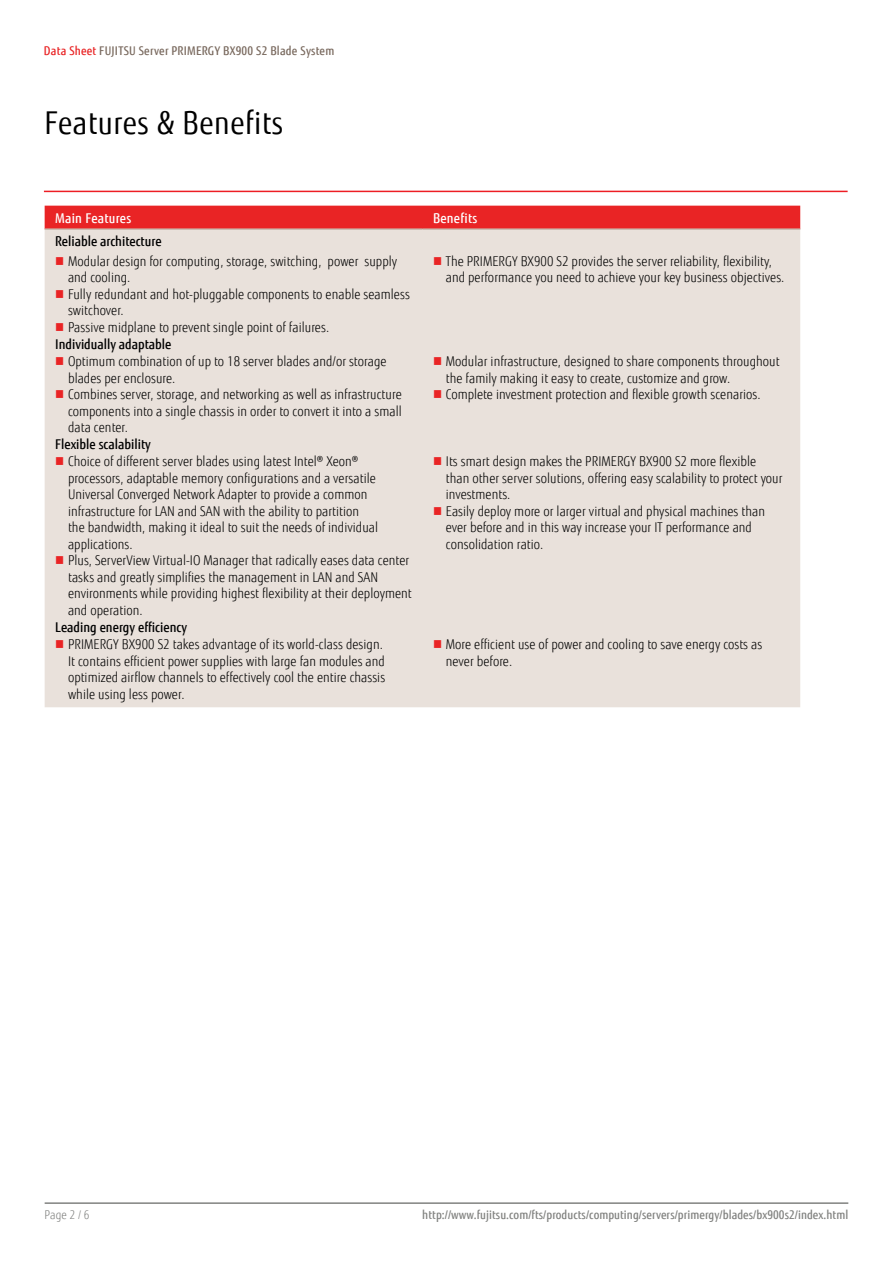
<style>
.page{position:relative;width:893px;height:1263px;background:#fff}
.page>*{position:absolute;margin:0;border:0;box-sizing:border-box;transform-origin:0 0}
.t1{font:31.5px "Fujitsu Sans";letter-spacing:.02em;color:#000;scale:.9 1}
.t2{font:300 13.5px/16.5px "Fujitsu Sans";letter-spacing:.005em;color:#000;scale:.9 1}
.t3{font:500 13.5px "Fujitsu Sans";color:#000;scale:.9 1}
.t4{font:500 13.5px "Fujitsu Sans";letter-spacing:.02em;color:#fff;scale:.9 1}
.t5{font:500 12px "Fujitsu Sans";letter-spacing:.005em;color:#818280;scale:.9 1}
.t6{font:500 12px "Fujitsu Sans";letter-spacing:.02em;color:#79695e;scale:.9 1}
.t7{font:300 12px "Fujitsu Sans";color:#818280;scale:.9 1}
.s1{color:#e92425}
</style>
<div class="page">
<hr style="left:45px;top:1202px;width:803px;height:2px;background:#818280">
<div style="left:45px;top:206px;width:755px;height:22px;background:#e92425"></div>
<div style="left:45px;top:230px;width:755px;height:477px;background:#e9e1db"></div>
<hr style="left:45px;top:228px;width:377px;height:2px;background:#c9bbb0">
<hr style="left:422px;top:228px;width:378px;height:2px;background:#c9bbb0">
<hr style="left:44px;top:191px;width:804px;height:1px;background:#ed1d24">
<svg style="left:56px;top:257px;width:7px;height:8px"></svg>
<svg style="left:56px;top:290px;width:7px;height:8px"></svg>
<svg style="left:56px;top:323px;width:7px;height:8px"></svg>
<svg style="left:434px;top:257px;width:7px;height:8px"></svg>
<svg style="left:56px;top:357px;width:7px;height:8px"></svg>
<svg style="left:56px;top:390px;width:7px;height:8px"></svg>
<svg style="left:434px;top:357px;width:7px;height:8px"></svg>
<svg style="left:434px;top:390px;width:7px;height:8px"></svg>
<svg style="left:56px;top:457px;width:7px;height:8px"></svg>
<svg style="left:56px;top:556px;width:7px;height:8px"></svg>
<svg style="left:434px;top:457px;width:7px;height:8px"></svg>
<svg style="left:434px;top:507px;width:7px;height:8px"></svg>
<svg style="left:56px;top:640px;width:7px;height:8px"></svg>
<svg style="left:434px;top:640px;width:7px;height:8px"></svg>
<p class="t6" style="left:44px;top:43px;width:324px"><span class="s1">Data Sheet</span> FUJITSU Server PRIMERGY BX900 S2 Blade System</p>
<h1 class="t1" style="left:45px;top:104px;width:267px">Features &amp; Benefits</h1>
<p class="t4" style="left:55px;top:210px;width:86px">Main Features</p>
<p class="t4" style="left:433px;top:210px;width:51px">Benefits</p>
<p class="t3" style="left:55px;top:233px;width:120px">Reliable architecture</p>
<p class="t2" style="left:68px;top:253px;width:381px">Modular design for computing, storage, switching, power supply and cooling.<br>Fully redundant and hot-pluggable components to enable seamless switchover.<br>Passive midplane to prevent single point of failures.</p>
<p class="t2" style="left:446px;top:253px;width:378px">The PRIMERGY BX900 S2 provides the server reliability, flexibility, and performance you need to achieve your key business objectives.</p>
<p class="t3" style="left:55px;top:336px;width:131px">Individually adaptable</p>
<p class="t2" style="left:68px;top:353px;width:372px">Optimum combination of up to 18 server blades and/or storage blades per enclosure.<br>Combines server, storage, and networking as well as infrastructure components into a single chassis in order to convert it into a small data center.</p>
<p class="t2" style="left:446px;top:353px;width:372px">Modular infrastructure, designed to share components throughout the family making it easy to create, customize and grow.<br>Complete investment protection and flexible growth scenarios.</p>
<p class="t3" style="left:55px;top:436px;width:108px">Flexible scalability</p>
<p class="t2" style="left:68px;top:453px;width:383px">Choice of different server blades using latest Intel® Xeon® processors, adaptable memory configurations and a versatile Universal Converged Network Adapter to provide a common infrastructure for LAN and SAN with the ability to partition<br>the bandwidth, making it ideal to suit the needs of individual applications.<br>Plus, ServerView Virtual-IO Manager that radically eases data center tasks and greatly simplifies the management in LAN and SAN environments while providing highest flexibility at their deployment and operation.</p>
<p class="t2" style="left:446px;top:453px;width:376px">Its smart design makes the PRIMERGY BX900 S2 more flexible than other server solutions, offering easy scalability to protect your investments.<br>Easily deploy more or larger virtual and physical machines than ever before and in this way increase your IT performance and consolidation ratio.</p>
<p class="t3" style="left:55px;top:619px;width:148px">Leading energy efficiency</p>
<p class="t2" style="left:68px;top:636px;width:354px">PRIMERGY BX900 S2 takes advantage of its world-class design.<br>It contains efficient power supplies with large fan modules and optimized airflow channels to effectively cool the entire chassis while using less power.</p>
<p class="t2" style="left:446px;top:636px;width:353px">More efficient use of power and cooling to save energy costs as never before.</p>
<p class="t7" style="left:45px;top:1208px;width:51px">Page 2 / 6</p>
<p class="t5" style="left:422px;top:1208px;width:475px">http://www.fujitsu.com/fts/products/computing/servers/primergy/blades/bx900s2/index.html</p>
</div>
